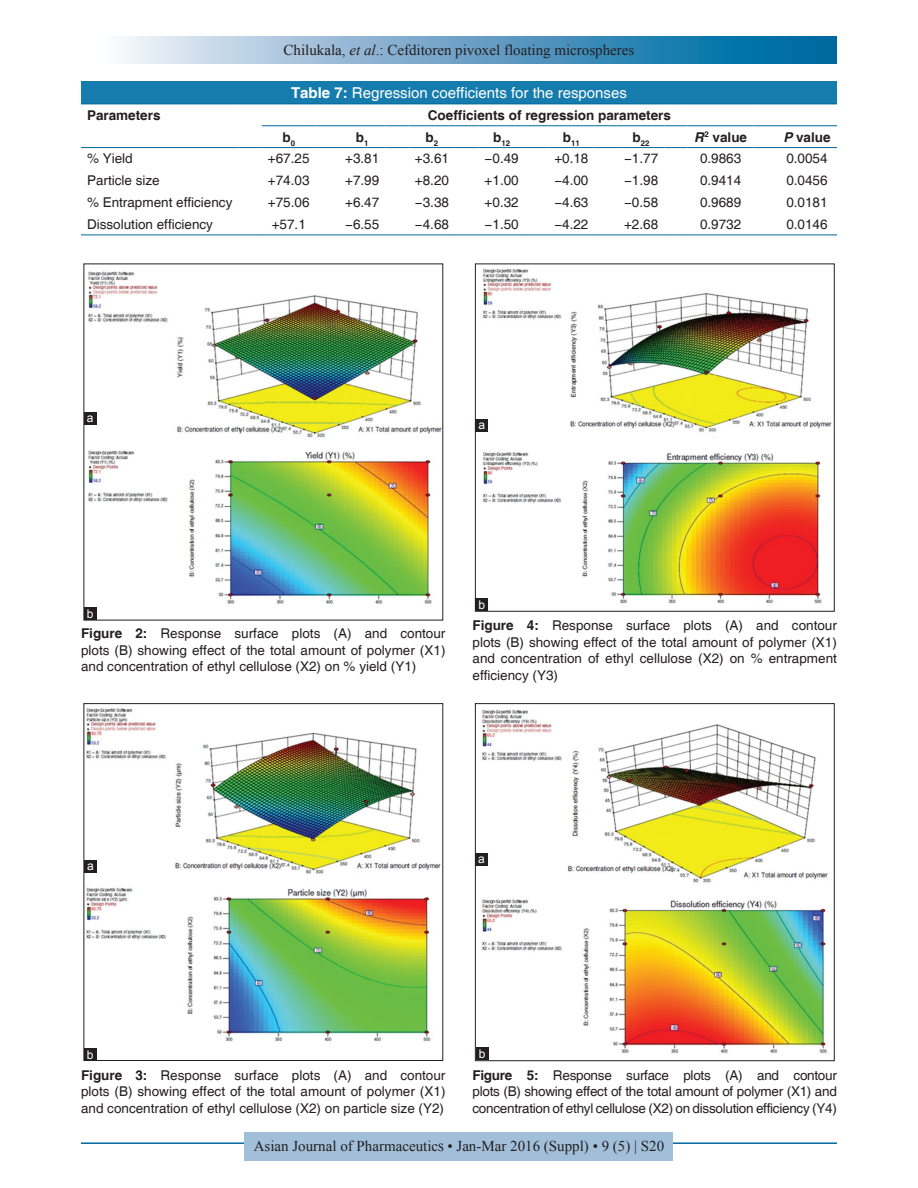
<style>
.page{position:relative;width:918px;height:1188px;background:#fff}
.page>*{position:absolute;margin:0;border:0;box-sizing:border-box;transform-origin:0 0}
.t1{font:15px "Times New Roman";color:#231f20}
.TT{font:15px "Helvetica";color:#fff}
.FGC{font:13.5px/16.5px "Helvetica";color:#231f20;text-align:justify}
.TB{font:13.5px "Helvetica";color:#231f20}
.TCH{font:700 13.5px "Helvetica";color:#231f20}
.TBL{font:13.5px "Helvetica";color:#231f20}
.LABEL{font:12px "Arial";color:#fff}
.TCH-2{font:700 7.8px "Helvetica";color:#231f20}
.s1{font-style:italic}
.s2{font-weight:700}
</style>
<div class="page">
<div style="left:81px;top:37px;width:756px;height:27px;background:linear-gradient(to right,#fcf4fb,#005d99)"></div>
<hr style="left:81px;top:1142px;width:756px;height:2px;background:#00689e">
<div style="left:245px;top:1132px;width:428px;height:28px;background:#a2bfda"></div>
<div style="left:81px;top:81px;width:756px;height:23px;background:#167cae"></div>
<hr style="left:81px;top:235px;width:157px;height:1px;background:#00689e">
<svg style="left:238px;top:235px;width:24px;height:1px"></svg>
<hr style="left:262px;top:235px;width:54px;height:1px;background:#00689e">
<svg style="left:316px;top:235px;width:23px;height:1px"></svg>
<hr style="left:339px;top:235px;width:46px;height:1px;background:#00689e">
<svg style="left:385px;top:235px;width:24px;height:1px"></svg>
<hr style="left:409px;top:235px;width:46px;height:1px;background:#00689e">
<svg style="left:455px;top:235px;width:23px;height:1px"></svg>
<hr style="left:478px;top:235px;width:47px;height:1px;background:#00689e">
<svg style="left:525px;top:235px;width:23px;height:1px"></svg>
<hr style="left:548px;top:235px;width:47px;height:1px;background:#00689e">
<svg style="left:595px;top:235px;width:23px;height:1px"></svg>
<hr style="left:618px;top:235px;width:46px;height:1px;background:#00689e">
<svg style="left:664px;top:235px;width:24px;height:1px"></svg>
<hr style="left:688px;top:235px;width:66px;height:1px;background:#00689e">
<svg style="left:754px;top:235px;width:23px;height:1px"></svg>
<hr style="left:777px;top:235px;width:60px;height:1px;background:#00689e">
<hr style="left:81px;top:147px;width:157px;height:1px;background:#00689e">
<svg style="left:238px;top:147px;width:24px;height:1px"></svg>
<hr style="left:262px;top:147px;width:54px;height:1px;background:#00689e">
<svg style="left:316px;top:147px;width:23px;height:1px"></svg>
<hr style="left:339px;top:147px;width:46px;height:1px;background:#00689e">
<svg style="left:385px;top:147px;width:24px;height:1px"></svg>
<hr style="left:409px;top:147px;width:46px;height:1px;background:#00689e">
<svg style="left:455px;top:147px;width:23px;height:1px"></svg>
<hr style="left:478px;top:147px;width:47px;height:1px;background:#00689e">
<svg style="left:525px;top:147px;width:23px;height:1px"></svg>
<hr style="left:548px;top:147px;width:47px;height:1px;background:#00689e">
<svg style="left:595px;top:147px;width:23px;height:1px"></svg>
<hr style="left:618px;top:147px;width:46px;height:1px;background:#00689e">
<svg style="left:664px;top:147px;width:24px;height:1px"></svg>
<hr style="left:688px;top:147px;width:66px;height:1px;background:#00689e">
<svg style="left:754px;top:147px;width:23px;height:1px"></svg>
<hr style="left:777px;top:147px;width:60px;height:1px;background:#00689e">
<hr style="left:81px;top:104px;width:157px;height:1px;background:#00689e">
<svg style="left:238px;top:104px;width:24px;height:1px"></svg>
<hr style="left:262px;top:104px;width:54px;height:1px;background:#00689e">
<svg style="left:316px;top:104px;width:23px;height:1px"></svg>
<hr style="left:339px;top:104px;width:46px;height:1px;background:#00689e">
<svg style="left:385px;top:104px;width:24px;height:1px"></svg>
<hr style="left:409px;top:104px;width:46px;height:1px;background:#00689e">
<svg style="left:455px;top:104px;width:23px;height:1px"></svg>
<hr style="left:478px;top:104px;width:47px;height:1px;background:#00689e">
<svg style="left:525px;top:104px;width:23px;height:1px"></svg>
<hr style="left:548px;top:104px;width:47px;height:1px;background:#00689e">
<svg style="left:595px;top:104px;width:23px;height:1px"></svg>
<hr style="left:618px;top:104px;width:46px;height:1px;background:#00689e">
<svg style="left:664px;top:104px;width:24px;height:1px"></svg>
<hr style="left:688px;top:104px;width:66px;height:1px;background:#00689e">
<svg style="left:754px;top:104px;width:23px;height:1px"></svg>
<hr style="left:777px;top:104px;width:60px;height:1px;background:#00689e">
<hr style="left:262px;top:125px;width:54px;height:1px;background:#00689e">
<svg style="left:316px;top:125px;width:23px;height:1px"></svg>
<hr style="left:339px;top:125px;width:46px;height:1px;background:#00689e">
<svg style="left:385px;top:125px;width:24px;height:1px"></svg>
<hr style="left:409px;top:125px;width:46px;height:1px;background:#00689e">
<svg style="left:455px;top:125px;width:23px;height:1px"></svg>
<hr style="left:478px;top:125px;width:47px;height:1px;background:#00689e">
<svg style="left:525px;top:125px;width:23px;height:1px"></svg>
<hr style="left:548px;top:125px;width:47px;height:1px;background:#00689e">
<svg style="left:595px;top:125px;width:23px;height:1px"></svg>
<hr style="left:618px;top:125px;width:46px;height:1px;background:#00689e">
<svg style="left:664px;top:125px;width:24px;height:1px"></svg>
<hr style="left:688px;top:125px;width:66px;height:1px;background:#00689e">
<svg style="left:754px;top:125px;width:23px;height:1px"></svg>
<hr style="left:777px;top:125px;width:60px;height:1px;background:#00689e">
<img style="left:88px;top:271px;width:353px;height:333px">
<img style="left:86px;top:708px;width:355px;height:334px">
<div style="left:84px;top:703px;width:359px;height:358px;border:1px solid #231f20"></div>
<img style="left:482px;top:269px;width:350px;height:335px">
<img style="left:481px;top:709px;width:347px;height:344px">
<div style="left:475px;top:703px;width:359px;height:358px;border:1px solid #231f20"></div>
<div style="left:84px;top:607px;width:13px;height:13px;background:#231f20"></div>
<div style="left:84px;top:412px;width:13px;height:13px;background:#231f20"></div>
<div style="left:476px;top:419px;width:12px;height:13px;background:#231f20"></div>
<div style="left:475px;top:853px;width:13px;height:13px;background:#231f20"></div>
<div style="left:84px;top:860px;width:13px;height:13px;background:#231f20"></div>
<div style="left:476px;top:598px;width:12px;height:13px;background:#231f20"></div>
<div style="left:476px;top:1047px;width:13px;height:13px;background:#231f20"></div>
<div style="left:84px;top:1048px;width:13px;height:13px;background:#231f20"></div>
<p class="t1" style="left:284px;top:40px;width:352px">Chilukala, <span class="s1">et al</span>.: Cefditoren pivoxel floating microspheres</p>
<p class="TT" style="left:291px;top:84px;width:337px"><span class="s2">Table 7:</span> Regression coefficients for the responses</p>
<p class="TCH" style="left:87px;top:107px;width:75px">Parameters</p>
<p class="TCH" style="left:428px;top:107px;width:245px">Coefficients of regression parameters</p>
<p class="TCH" style="left:282px;top:129px;width:14px">b<sub>0</sub></p>
<p class="TCH" style="left:356px;top:129px;width:14px">b<sub>1</sub></p>
<p class="TCH" style="left:426px;top:129px;width:14px">b<sub>2</sub></p>
<p class="TCH-2" style="left:493px;top:139px;width:18px"><sup>b</sup>12</p>
<p class="TCH-2" style="left:563px;top:139px;width:18px"><sup>b</sup>11</p>
<p class="TCH-2" style="left:633px;top:139px;width:18px"><sup>b</sup>22</p>
<p class="TCH" style="left:694px;top:129px;width:54px"><span class="s1">R</span><sup>2</sup> value</p>
<p class="TCH" style="left:783px;top:129px;width:49px"><span class="s1">P</span> value</p>
<p class="TB" style="left:87px;top:151px;width:47px">% Yield</p>
<p class="TB" style="left:268px;top:151px;width:43px">+67.25</p>
<p class="TB" style="left:345px;top:151px;width:36px">+3.81</p>
<p class="TB" style="left:415px;top:151px;width:36px">+3.61</p>
<p class="TB" style="left:485px;top:151px;width:36px">−0.49</p>
<p class="TB" style="left:554px;top:151px;width:36px">+0.18</p>
<p class="TB" style="left:624px;top:151px;width:36px">−1.77</p>
<p class="TB" style="left:700px;top:151px;width:43px">0.9863</p>
<p class="TB" style="left:786px;top:151px;width:43px">0.0054</p>
<p class="TB" style="left:87px;top:173px;width:74px">Particle size</p>
<p class="TB" style="left:268px;top:173px;width:43px">+74.03</p>
<p class="TB" style="left:345px;top:173px;width:36px">+7.99</p>
<p class="TB" style="left:415px;top:173px;width:36px">+8.20</p>
<p class="TB" style="left:485px;top:173px;width:36px">+1.00</p>
<p class="TB" style="left:554px;top:173px;width:36px">−4.00</p>
<p class="TB" style="left:624px;top:173px;width:36px">−1.98</p>
<p class="TB" style="left:700px;top:173px;width:43px">0.9414</p>
<p class="TB" style="left:786px;top:173px;width:43px">0.0456</p>
<p class="TB" style="left:87px;top:195px;width:147px">% Entrapment efficiency</p>
<p class="TB" style="left:268px;top:195px;width:43px">+75.06</p>
<p class="TB" style="left:345px;top:195px;width:36px">+6.47</p>
<p class="TB" style="left:415px;top:195px;width:36px">−3.38</p>
<p class="TB" style="left:485px;top:195px;width:36px">+0.32</p>
<p class="TB" style="left:554px;top:195px;width:36px">−4.63</p>
<p class="TB" style="left:624px;top:195px;width:36px">−0.58</p>
<p class="TB" style="left:700px;top:195px;width:43px">0.9689</p>
<p class="TB" style="left:786px;top:195px;width:43px">0.0181</p>
<p class="TBL" style="left:87px;top:216px;width:128px">Dissolution efficiency</p>
<p class="TBL" style="left:272px;top:216px;width:36px">+57.1</p>
<p class="TBL" style="left:345px;top:216px;width:36px">−6.55</p>
<p class="TBL" style="left:415px;top:216px;width:36px">−4.68</p>
<p class="TBL" style="left:485px;top:216px;width:36px">−1.50</p>
<p class="TBL" style="left:554px;top:216px;width:36px">−4.22</p>
<p class="TBL" style="left:624px;top:216px;width:36px">+2.68</p>
<p class="TBL" style="left:700px;top:216px;width:43px">0.9732</p>
<p class="TBL" style="left:786px;top:216px;width:43px">0.0146</p>
<p class="LABEL" style="left:87px;top:409px;width:8px">a</p>
<p class="LABEL" style="left:479px;top:416px;width:8px">a</p>
<p class="LABEL" style="left:87px;top:605px;width:8px">b</p>
<p class="FGC" style="left:81px;top:626px;width:366px"><span class="s2">Figure 2:</span> Response surface plots (A) and contour plots (B) showing effect of the total amount of polymer (X1) and concentration of ethyl cellulose (X2) on % yield (Y1)</p>
<p class="LABEL" style="left:479px;top:597px;width:8px">b</p>
<p class="FGC" style="left:472px;top:618px;width:366px"><span class="s2">Figure 4:</span> Response surface plots (A) and contour plots (B) showing effect of the total amount of polymer (X1) and concentration of ethyl cellulose (X2) on % entrapment efficiency (Y3)</p>
<p class="LABEL" style="left:87px;top:857px;width:8px">a</p>
<p class="LABEL" style="left:478px;top:850px;width:8px">a</p>
<p class="LABEL" style="left:87px;top:1046px;width:8px">b</p>
<p class="LABEL" style="left:479px;top:1045px;width:8px">b</p>
<p class="FGC" style="left:81px;top:1067px;width:366px"><span class="s2">Figure 3:</span> Response surface plots (A) and contour plots (B) showing effect of the total amount of polymer (X1) and concentration of ethyl cellulose (X2) on particle size (Y2)</p>
<p class="FGC" style="left:472px;top:1067px;width:366px"><span class="s2">Figure 5:</span> Response surface plots (A) and contour plots (B) showing effect of the total amount of polymer (X1) and concentration of ethyl cellulose (X2) on dissolution efficiency (Y4)</p>
<p class="t1" style="left:254px;top:1136px;width:412px">Asian Journal of Pharmaceutics • Jan-Mar 2016 (Suppl) • 9 (5) | S20</p>
</div>
